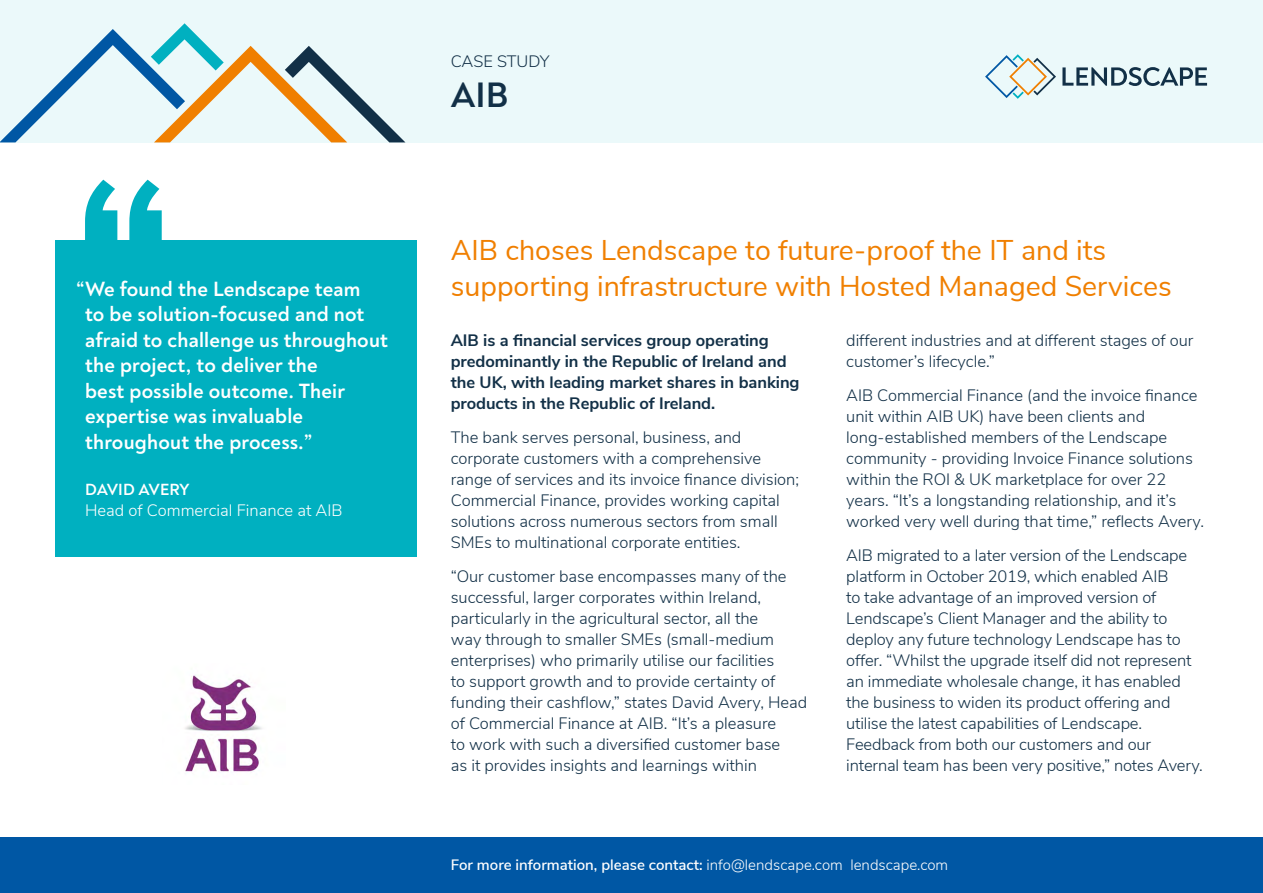
<style>
.page{position:relative;width:1263px;height:893px;background:#fff}
.page>*{position:absolute;margin:0;border:0;box-sizing:border-box;transform-origin:0 0}
.t1{font:700 36px "Noah";color:#123047}
.t2{font:28.5px/36px "Nunito Sans";color:#f07f00}
.t3{font:700 21px/25.5px "Noah";letter-spacing:.01em;color:#fff}
.t4{font:300 16.5px/21px "Nunito Sans";color:#123047}
.t5{font:700 16.5px/21px "Nunito Sans";color:#123047}
.t6{font:300 16.5px "Nunito Sans";color:#fff}
.t7{font:700 16.5px "Noah";color:#fff}
.t8{font:600 15px "Nunito Sans";color:#fff}
.s1{font-weight:300}
</style>
<div class="page">
<div style="left:0;top:0;width:1263px;height:142px;background:#ebf9fa"></div>
<svg style="left:0;top:23px;width:405px;height:119px"></svg>
<svg style="left:985px;top:54px;width:71px;height:45px"></svg>
<svg style="left:1062px;top:67px;width:145px;height:19px"></svg>
<img style="left:185px;top:675px;width:77px;height:98px">
<div style="left:0;top:838px;width:1263px;height:55px;background:#0057a4"></div>
<div style="left:55px;top:240px;width:362px;height:317px;background:#00b0c0"></div>
<svg style="left:85px;top:180px;width:77px;height:60px"></svg>
<p class="t3" style="left:85px;top:276px;width:304px;text-indent:-9px">“We found the Lendscape team<br>to be solution-focused and not afraid to challenge us throughout the project, to deliver the<br>best possible outcome. Their expertise was invaluable throughout the process.”</p>
<p class="t7" style="left:85px;top:479px;width:106px">DAVID AVERY</p>
<p class="t6" style="left:85px;top:499px;width:259px">Head of Commercial Finance at AIB</p>
<p class="t4" style="left:451px;top:49px;width:100px">CASE STUDY</p>
<h1 class="t1" style="left:451px;top:72px;width:59px">AIB</h1>
<h2 class="t2" style="left:451px;top:231px;width:722px">AIB choses Lendscape to future-proof the IT and its supporting infrastructure with Hosted Managed Services</h2>
<p class="t5" style="left:451px;top:329px;width:350px">AIB is a financial services group operating predominantly in the Republic of Ireland and the UK, with leading market shares in banking products in the Republic of Ireland.</p>
<p class="t4" style="left:451px;top:425px;width:350px">The bank serves personal, business, and corporate customers with a comprehensive range of services and its invoice finance division; Commercial Finance, provides working capital solutions across numerous sectors from small SMEs to multinational corporate entities.</p>
<p class="t4" style="left:451px;top:564px;width:358px">“Our customer base encompasses many of the successful, larger corporates within Ireland, particularly in the agricultural sector, all the<br>way through to smaller SMEs (small-medium enterprises) who primarily utilise our facilities<br>to support growth and to provide certainty of funding their cashflow,” states David Avery, Head of Commercial Finance at AIB. “It’s a pleasure<br>to work with such a diversified customer base<br>as it provides insights and learnings within</p>
<p class="t4" style="left:846px;top:329px;width:349px">different industries and at different stages of our customer’s lifecycle.”</p>
<p class="t4" style="left:846px;top:384px;width:359px">AIB Commercial Finance (and the invoice finance unit within AIB UK) have been clients and long-established members of the Lendscape community - providing Invoice Finance solutions within the ROI &amp; UK marketplace for over 22 years. “It’s a longstanding relationship, and it’s worked very well during that time,” reflects Avery.</p>
<p class="t4" style="left:846px;top:543px;width:358px">AIB migrated to a later version of the Lendscape platform in October 2019, which enabled AIB<br>to take advantage of an improved version of Lendscape’s Client Manager and the ability to deploy any future technology Lendscape has to offer. “Whilst the upgrade itself did not represent an immediate wholesale change, it has enabled the business to widen its product offering and utilise the latest capabilities of Lendscape.<br>Feedback from both our customers and our internal team has been very positive,” notes Avery.</p>
<p class="t8" style="left:451px;top:853px;width:499px">For more information, please contact: <span class="s1">info@lendscape.com lendscape.com</span></p>
</div>
